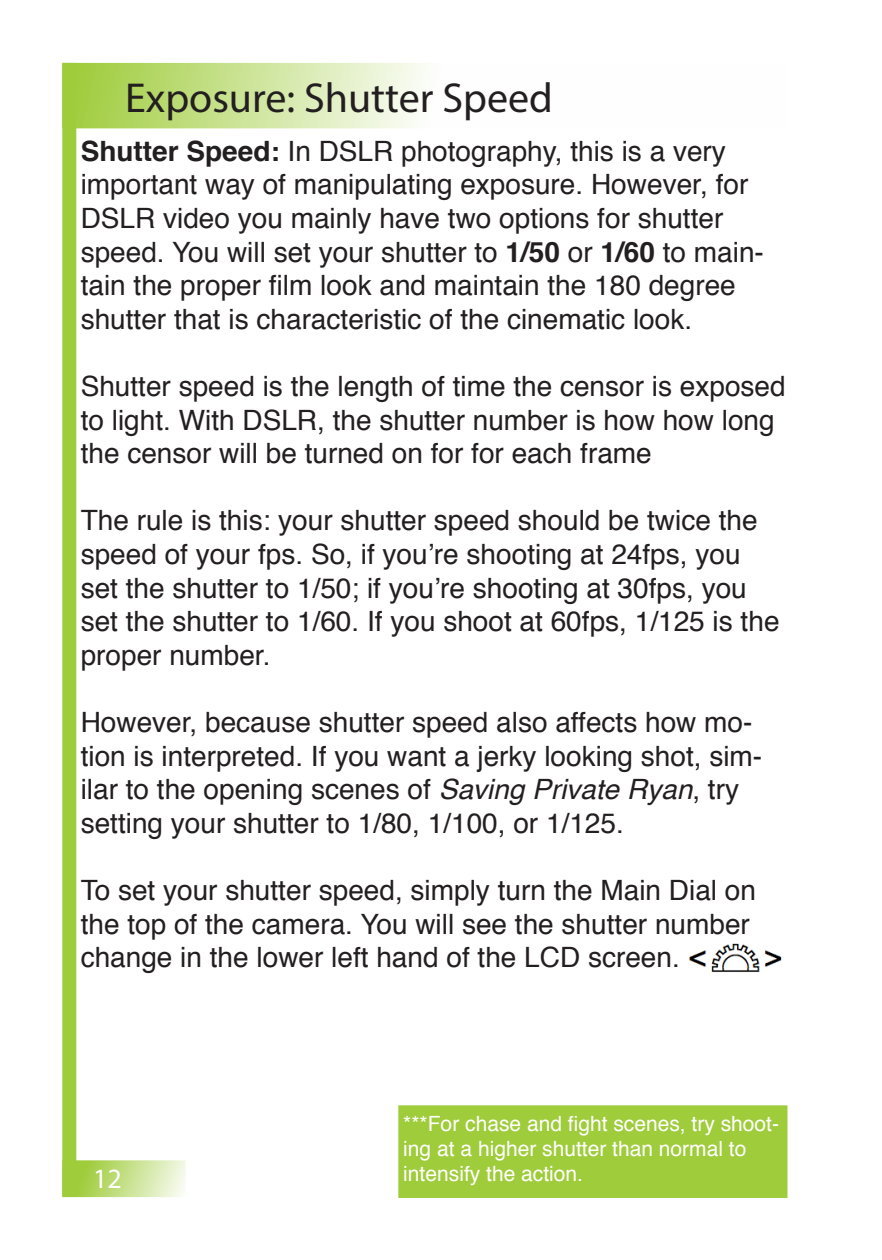
<style>
.page{position:relative;width:882px;height:1260px;background:#fff}
.page>*{position:absolute;margin:0;border:0;box-sizing:border-box;transform-origin:0 0}
.t1{font:42px "Myriad Pro";color:#231f20}
.t2{font:28px/33.6px "Helvetica";color:#231f20}
.t3{font:28px "Myriad Pro";color:#fff}
.t4{font:21px/25.2px "Helvetica";color:#fff}
.s1{font-weight:700}
.s2{font-style:italic}
</style>
<div class="page">
<img style="left:688px;top:943px;width:94px;height:29px">
<div style="left:62px;top:63px;width:14px;height:1134px;background:#9fcc3b"></div>
<svg style="left:62px;top:1160px;width:124px;height:37px;background:#c4df88"></svg>
<svg style="left:62px;top:63px;width:365px;height:65px;background:#cbe396"></svg>
<div style="left:398px;top:1105px;width:390px;height:93px;background:#9fcc3b"></div>
<p class="t1" style="left:125px;top:72px;width:429px">Exposure: Shutter Speed</p>
<p class="t2" style="left:81px;top:135px;width:685px"><span class="s1">Shutter Speed:</span> In DSLR photography, this is a very important way of manipulating exposure. However, for DSLR video you mainly have two options for shutter speed. You will set your shutter to <span class="s1">1/50</span> or <span class="s1">1/60</span> to main&shy;tain the proper film look and maintain the 180 degree shutter that is characteristic of the cinematic look.</p>
<p class="t2" style="left:81px;top:370px;width:707px">Shutter speed is the length of time the censor is exposed to light. With DSLR, the shutter number is how how long the censor will be turned on for for each frame</p>
<p class="t2" style="left:81px;top:505px;width:700px">The rule is this: your shutter speed should be twice the speed of your fps. So, if you’re shooting at 24fps, you set the shutter to 1/50; if you’re shooting at 30fps, you set the shutter to 1/60. If you shoot at 60fps, 1/125 is the proper number.</p>
<p class="t2" style="left:81px;top:706px;width:683px">However, because shutter speed also affects how mo&shy;tion is interpreted. If you want a jerky looking shot, sim&shy;ilar to the opening scenes of <span class="s2">Saving Private Ryan</span>, try setting your shutter to 1/80, 1/100, or 1/125.</p>
<p class="t2" style="left:81px;top:874px;width:677px">To set your shutter speed, simply turn the Main Dial on the top of the camera. You will see the shutter number change in the lower left hand of the LCD screen.</p>
<p class="t3" style="left:93px;top:1162px;width:30px">12</p>
<p class="t4" style="left:403px;top:1111px;width:377px">***For chase and fight scenes, try shoot&shy;ing at a higher shutter than normal to intensify the action.</p>
</div>
